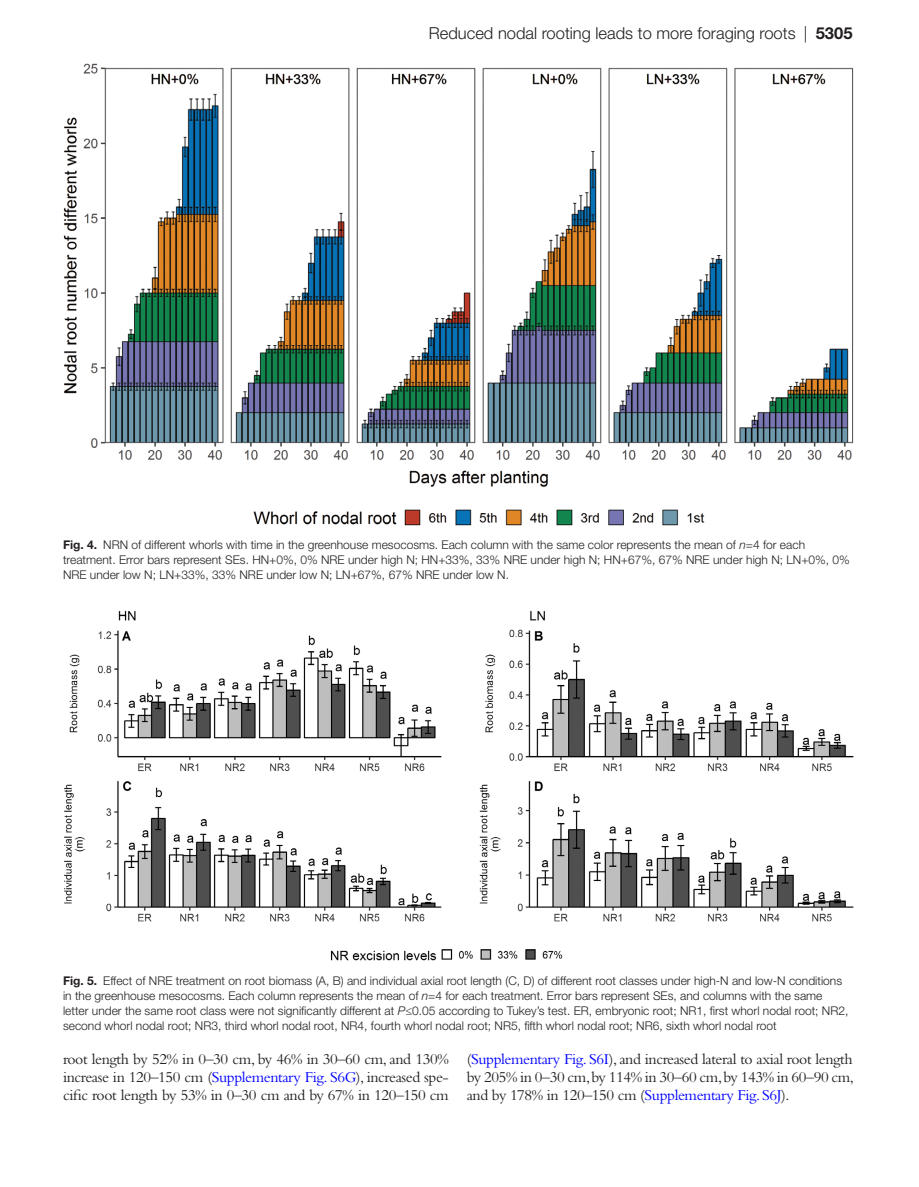
<style>
.page{position:relative;width:919px;height:1187px;background:#fff}
.page>*{position:absolute;margin:0;border:0;box-sizing:border-box;transform-origin:0 0}
.t1{font:300 16.5px "Helvetica Neue LT Std";color:#231f20}
.t2{font:15.75px/18px "Bembo Std";letter-spacing:-.025em;color:#231f20;text-align:justify}
.t3{font:300 12px/15px "Helvetica Neue LT Std";color:#231f20}
.s1{font-weight:700}
.s2{font-style:italic}
.s3{color:#00f}
</style>
<div class="page">
<img style="left:63px;top:63px;width:790px;height:462px">
<img style="left:64px;top:610px;width:789px;height:350px">
<h1 class="t1" style="left:429px;top:23px;width:425px">Reduced nodal rooting leads to more foraging roots | <span class="s1">5305</span></h1>
<p class="t3" style="left:63px;top:537px;width:788px"><span class="s1">Fig. 4.</span> NRN of different whorls with time in the greenhouse mesocosms. Each column with the same color represents the mean of <span class="s2">n</span>=4 for each treatment. Error bars represent SEs. HN+0%, 0% NRE under high N; HN+33%, 33% NRE under high N; HN+67%, 67% NRE under high N; LN+0%, 0%<br>NRE under low N; LN+33%, 33% NRE under low N; LN+67%, 67% NRE under low N.</p>
<p class="t3" style="left:63px;top:972px;width:786px"><span class="s1">Fig. 5.</span> Effect of NRE treatment on root biomass (A, B) and individual axial root length (C, D) of different root classes under high-N and low-N conditions in the greenhouse mesocosms. Each column represents the mean of <span class="s2">n</span>=4 for each treatment. Error bars represent SEs, and columns with the same letter under the same root class were not significantly different at <span class="s2">P</span>≤0.05 according to Tukey’s test. ER, embryonic root; NR1, first whorl nodal root; NR2, second whorl nodal root; NR3, third whorl nodal root, NR4, fourth whorl nodal root; NR5, fifth whorl nodal root; NR6, sixth whorl nodal root</p>
<h2 class="t2" style="left:63px;top:1049px;width:387px">root length by 52% in 0–30 cm, by 46% in 30–60 cm, and 130% increase in 120–150 cm (<span class="s3">Supplementary Fig. S6G</span>), increased spe&shy;cific root length by 53% in 0–30 cm and by 67% in 120–150 cm</h2>
<h2 class="t2" style="left:466px;top:1049px;width:389px">(<span class="s3">Supplementary Fig. S6I</span>), and increased lateral to axial root length by 205% in 0–30 cm, by 114% in 30–60 cm, by 143% in 60–90 cm, and by 178% in 120–150 cm (<span class="s3">Supplementary Fig. S6J</span>).</h2>
</div>
